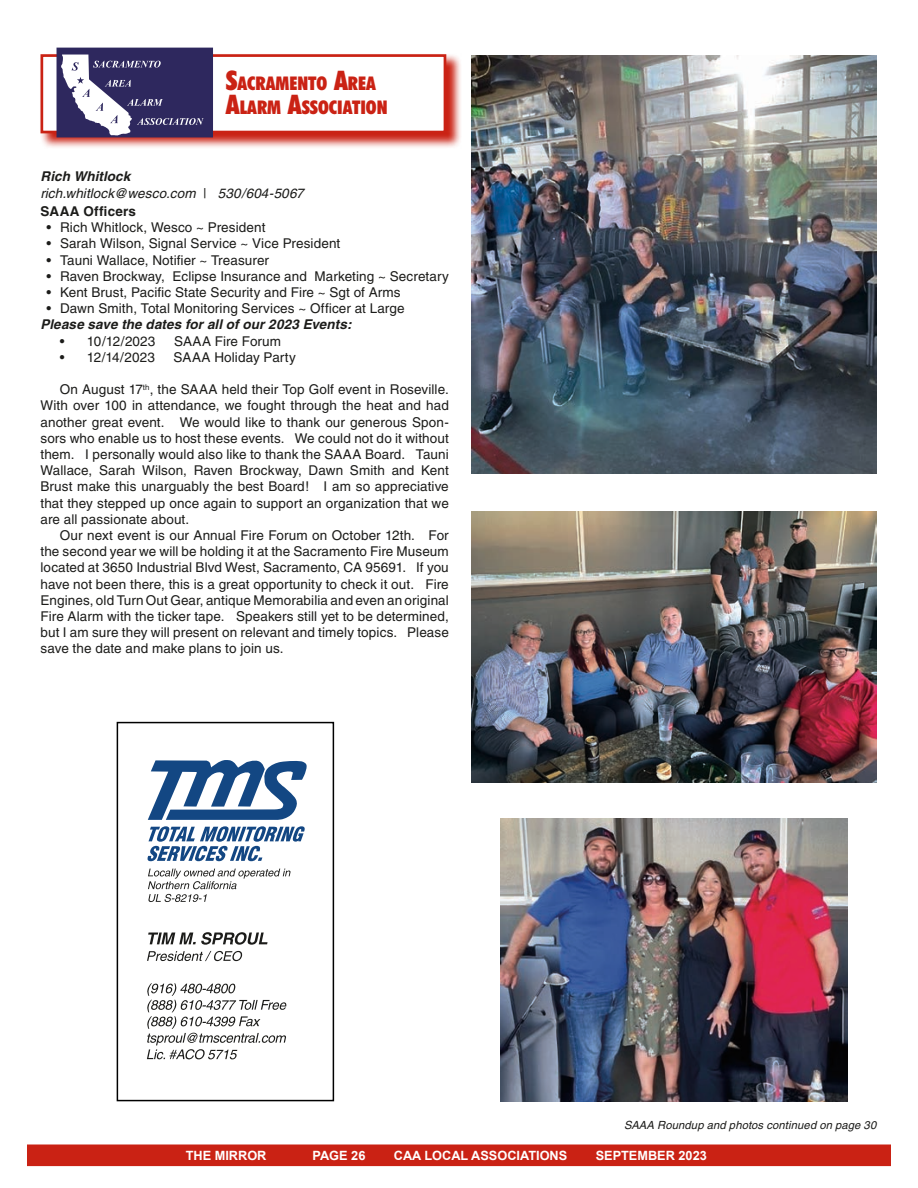
<style>
.page{position:relative;width:918px;height:1188px;background:#fff}
.page>*{position:absolute;margin:0;border:0;box-sizing:border-box;transform-origin:0 0}
.t1{font:900 condensed 18.9px/24.3px "Futura BT";color:#ca2214}
.t2{font:13.5px/16.2px "Helvetica";letter-spacing:.01em;color:#1c1c1a;text-align:justify}
.t3{font:italic 13.5px/16.2px "Helvetica";letter-spacing:.005em;color:#1c1c1a}
.t4{font:italic 700 13.5px "Helvetica";letter-spacing:.01em;color:#1c1c1a}
.t5{font:700 13.5px "Helvetica";letter-spacing:.02em;color:#1c1c1a}
.t6{font:700 12.75px "Arial";color:#fff}
.t7{font:italic 11.25px "Helvetica";letter-spacing:.01em;color:#1c1c1a}
.s1{font-size:27px}
.s2{font-weight:700}
.s3{font-style:normal}
</style>
<div class="page">
<img style="left:471px;top:55px;width:405px;height:418px">
<svg style="left:148px;top:760px;width:159px;height:60px"></svg>
<svg style="left:147px;top:826px;width:158px;height:35px"></svg>
<svg style="left:148px;top:869px;width:143px;height:33px"></svg>
<svg style="left:148px;top:932px;width:120px;height:13px"></svg>
<svg style="left:147px;top:951px;width:95px;height:10px"></svg>
<svg style="left:147px;top:983px;width:140px;height:76px"></svg>
<div style="left:117px;top:722px;width:217px;height:379px;border:2px solid #000"></div>
<img style="left:471px;top:512px;width:405px;height:270px">
<img style="left:500px;top:818px;width:347px;height:283px">
<svg style="left:40px;top:54px;width:421px;height:94px;background:#e18b84"></svg>
<div style="left:42px;top:56px;width:403px;height:76px;background:#fff"></div>
<div style="left:40px;top:54px;width:406px;height:79px;border:3px solid #ca2214"></div>
<svg style="left:57px;top:48px;width:156px;height:89px"></svg>
<div style="left:27px;top:1144px;width:864px;height:22px;background:#ca2214;border:2px solid #ca2214"></div>
<h1 class="t1" style="left:226px;top:71px;width:163px"><span class="s1">S</span>ACRAMENTO <span class="s1">A</span>REA<br><span class="s1">A</span>LARM <span class="s1">A</span>SSOC IATION</h1>
<p class="t3" style="left:40px;top:169px;width:265px"><span class="s2">Rich Whitlock<br></span>rich.whitlock@wesco.com <span class="s3">|</span> 530/604-5067</p>
<p class="t5" style="left:40px;top:203px;width:97px">SAAA Officers</p>
<p class="t2" style="left:46px;top:219px;width:221px">• Rich Whitlock, Wesco ~ President</p>
<p class="t2" style="left:46px;top:236px;width:295px">• Sarah Wilson, Signal Service ~ Vice President</p>
<p class="t2" style="left:46px;top:252px;width:224px">• Tauni Wallace, Notifier ~ Treasurer</p>
<p class="t2" style="left:46px;top:268px;width:404px">• Raven Brockway, Eclipse Insurance and Marketing ~ Secretary</p>
<p class="t2" style="left:46px;top:284px;width:356px">• Kent Brust, Pacific State Security and Fire ~ Sgt of Arms</p>
<p class="t2" style="left:46px;top:300px;width:360px">• Dawn Smith, Total Monitoring Services ~ Officer at Large</p>
<p class="t4" style="left:41px;top:316px;width:313px">Please save the dates for all of our 2023 Events:</p>
<p class="t2" style="left:60px;top:333px;width:97px">• 10/12/2023</p>
<p class="t2" style="left:174px;top:333px;width:109px">SAAA Fire Forum</p>
<p class="t2" style="left:60px;top:349px;width:96px">• 12/14/2023</p>
<p class="t2" style="left:174px;top:349px;width:124px">SAAA Holiday Party</p>
<p class="t2" style="left:40px;top:381px;width:410px;text-indent:19px">On August 17<sup>th</sup>, the SAAA held their Top Golf event in Roseville.<br>With over 100 in attendance, we fought through the heat and had another great event. We would like to thank our generous Spon&shy;sors who enable us to host these events. We could not do it without them. I personally would also like to thank the SAAA Board. Tauni Wallace, Sarah Wilson, Raven Brockway, Dawn Smith and Kent Brust make this unarguably the best Board! I am so appreciative that they stepped up once again to support an organization that we are all passionate about.</p>
<p class="t2" style="left:40px;top:527px;width:410px;text-indent:19px">Our next event is our Annual Fire Forum on October 12th. For the second year we will be holding it at the Sacramento Fire Museum located at 3650 Industrial Blvd West, Sacramento, CA 95691. If you have not been there, this is a great opportunity to check it out. Fire Engines, old Turn Out Gear, antique Memorabilia and even an original Fire Alarm with the ticker tape. Speakers still yet to be determined, but I am sure they will present on relevant and timely topics. Please save the date and make plans to join us.</p>
<p class="t7" style="left:624px;top:1119px;width:254px">SAAA Roundup and photos continued on page 30</p>
<p class="t6" style="left:186px;top:1147px;width:82px">THE MIRROR</p>
<p class="t6" style="left:313px;top:1147px;width:54px">PAGE 26</p>
<p class="t6" style="left:394px;top:1147px;width:175px">CAA LOCAL ASSOCIATIONS</p>
<p class="t6" style="left:596px;top:1147px;width:113px">SEPTEMBER 2023</p>
</div>
